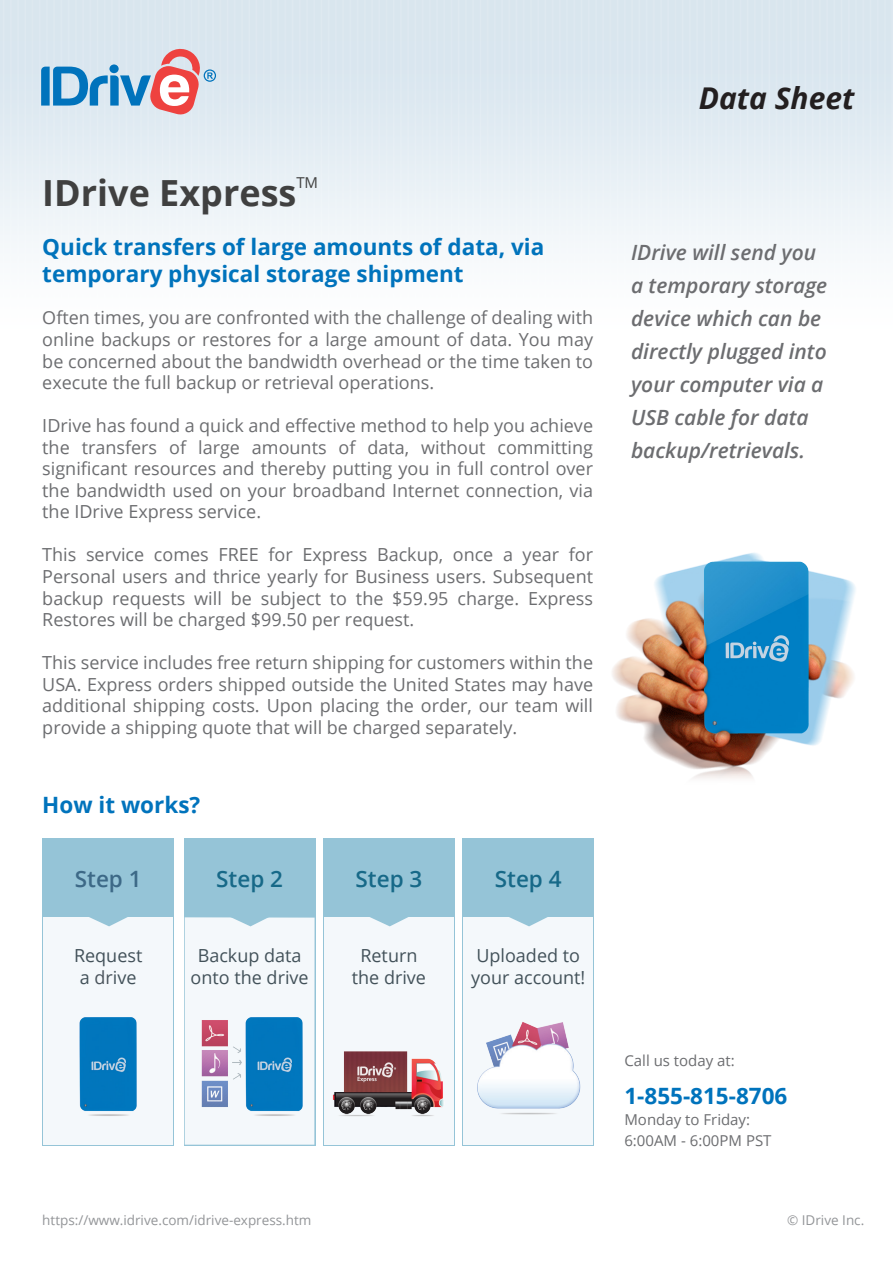
<style>
.page{position:relative;width:893px;height:1263px;background:#fff}
.page>*{position:absolute;margin:0;border:0;box-sizing:border-box;transform-origin:0 0}
.t1{font:700 36px "Open Sans";color:#404040}
.t2{font:italic 700 30px "Open Sans";color:#231f20}
.t3{font:700 22.5px/27px "Open Sans";color:#0073bc}
.t4{font:600 22.5px "Open Sans";color:#176988}
.t5{font:600 22.5px "Open Sans";color:#3d6987}
.t6{font:italic 600 21px/33px "Open Sans";color:#6c6d70}
.t7{font:18px/21.6px "Open Sans";color:#6c6d70;text-align:justify}
.t8{font:18px/21.6px "Open Sans";color:#425159}
.t9{font:15px "Open Sans";color:#6c6d70}
.t10{font:15px "Open Sans";color:#404040}
.t11{font:13.5px "Open Sans";color:#939598}
.s1{color:#49535b}
</style>
<div class="page">
<svg style="left:41px;top:48px;width:175px;height:67px;background:#b5bbce"></svg>
<img style="left:611px;top:552px;width:246px;height:230px">
<div style="left:42px;top:838px;width:132px;height:307px;background:#95c4d7"></div>
<div style="left:43px;top:917px;width:130px;height:228px;background:#f4f8fb"></div>
<svg style="left:89px;top:917px;width:39px;height:9px"></svg>
<div style="left:184px;top:838px;width:132px;height:307px;background:#95c4d7"></div>
<div style="left:185px;top:917px;width:130px;height:228px;background:#f4f8fb"></div>
<svg style="left:228px;top:917px;width:43px;height:9px"></svg>
<div style="left:323px;top:838px;width:132px;height:307px;background:#95c4d7"></div>
<div style="left:324px;top:917px;width:130px;height:228px;background:#f4f8fb"></div>
<svg style="left:370px;top:917px;width:38px;height:9px"></svg>
<div style="left:462px;top:838px;width:132px;height:307px;background:#95c4d7"></div>
<div style="left:463px;top:917px;width:130px;height:228px;background:#f4f8fb"></div>
<svg style="left:509px;top:917px;width:39px;height:9px"></svg>
<img style="left:79px;top:1018px;width:58px;height:98px">
<img style="left:201px;top:1018px;width:102px;height:98px">
<img style="left:332px;top:1051px;width:112px;height:66px">
<img style="left:477px;top:1022px;width:104px;height:93px">
<p class="t1" style="left:42px;top:168px;width:256px">IDrive Express</p>
<p class="t10" style="left:296px;top:172px;width:23px">TM</p>
<p class="t3" style="left:42px;top:232px;width:503px">Quick transfers of large amounts of data, via temporary physical storage shipment</p>
<p class="t7" style="left:42px;top:307px;width:552px">Often times, you are confronted with the challenge of dealing with online backups or restores for a large amount of data. You may be concerned about the bandwidth overhead or the time taken to execute the full backup or retrieval operations.</p>
<p class="t7" style="left:42px;top:414px;width:552px">IDrive has found a quick and effective method to help you achieve the transfers of large amounts of data, without committing significant resources and thereby putting you in full control over the bandwidth used on your broadband Internet connection, via the IDrive Express service.</p>
<p class="t7" style="left:42px;top:543px;width:552px">This service comes FREE for Express Backup, once a year for Personal users and thrice yearly for Business users. Subsequent backup requests will be subject to the $59.95 charge. Express Restores will be charged $99.50 per request.</p>
<p class="t7" style="left:42px;top:651px;width:552px">This service includes free return shipping for customers within the USA. Express orders shipped outside the United States may have additional shipping costs. Upon placing the order, our team will provide a shipping quote that will be charged separately.</p>
<p class="t3" style="left:42px;top:791px;width:159px">How it works?</p>
<p class="t5" style="left:75px;top:864px;width:68px">Step 1</p>
<p class="t4" style="left:216px;top:864px;width:68px">Step 2</p>
<p class="t4" style="left:355px;top:864px;width:68px">Step 3</p>
<p class="t4" style="left:495px;top:864px;width:68px">Step 4</p>
<p class="t8" style="left:74px;top:944px;width:70px">Request</p>
<p class="t8" style="left:80px;top:966px;width:58px">a <span class="s1">dr</span>ive</p>
<p class="t8" style="left:191px;top:944px;width:120px;text-align:center">Backup data onto the drive</p>
<p class="t8" style="left:360px;top:944px;width:59px">Return</p>
<p class="t8" style="left:352px;top:966px;width:76px">the drive</p>
<p class="t8" style="left:471px;top:944px;width:116px">Uploaded to your account!</p>
<p class="t11" style="left:42px;top:1211px;width:271px">https://www.idrive.com/idrive-express.htm</p>
<p class="t2" style="left:699px;top:77px;width:157px">Data Sheet</p>
<p class="t6" style="left:631px;top:236px;width:198px">IDrive will send you a temporary storage device which can be directly plugged into your computer via a<br>USB cable for data backup/retrievals.</p>
<p class="t9" style="left:624px;top:1050px;width:112px">Call us today at:</p>
<p class="t3" style="left:624px;top:1081px;width:165px">1-855-815-8706</p>
<p class="t9" style="left:624px;top:1109px;width:127px">Monday to Friday:</p>
<p class="t9" style="left:624px;top:1130px;width:149px">6:00AM - 6:00PM PST</p>
<p class="t11" style="left:787px;top:1211px;width:79px">© IDrive Inc.</p>
</div>
